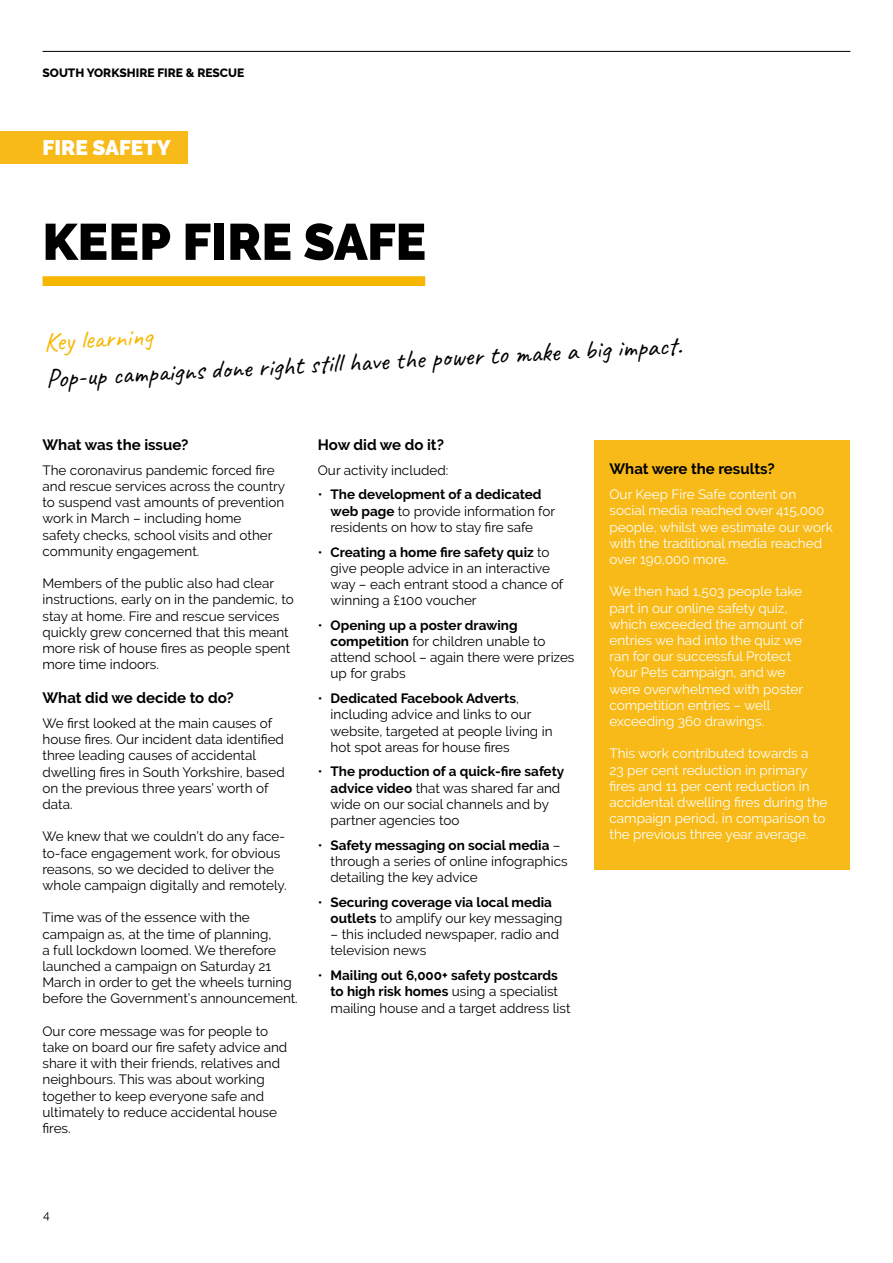
<style>
.page{position:relative;width:893px;height:1263px;background:#fff}
.page>*{position:absolute;margin:0;border:0;box-sizing:border-box;transform-origin:0 0}
.t1{font:900 51px "Raleway";letter-spacing:-.005em;color:#000}
.t2{font:26.7px "Caveat";color:#000}
.t3{font:26.7px "Caveat";color:#f7b700}
.t4{font:900 21px "Raleway";color:#fff}
.t5{font:700 15px "Raleway";color:#000}
.t6{font:13.5px/16.2px "Raleway";color:#000}
.t7{font:13.5px/16.2px "Raleway";color:#fff}
.t8{font:700 13.5px/16.2px "Raleway";color:#000}
.t9{font:800 12px "Raleway";color:#000}
.t10{font:12px "Raleway";color:#000}
.s1{font-weight:700}
.s2{font-weight:400}
</style>
<div class="page">
<hr style="left:43px;top:51px;width:807px;height:1px;background:#000">
<div style="left:0;top:131px;width:187px;height:33px;background:#f7ba18"></div>
<div style="left:43px;top:276px;width:382px;height:10px;background:#f7b700"></div>
<div style="left:594px;top:440px;width:256px;height:430px;background:#f7ba18"></div>
<p class="t9" style="left:43px;top:66px;width:203px">SOUTH YORKSHIRE FIRE &amp; RESCUE</p>
<h3 class="t4" style="left:43px;top:135px;width:130px">FIRE SAFETY</h3>
<h1 class="t1" style="left:43px;top:212px;width:385px">KEEP FIRE SAFE</h1>
<h2 class="t3" style="left:43px;top:325px;width:110px;rotate:-3deg">Key learning</h2>
<h2 class="t2" style="left:45px;top:361px;width:638px;rotate:-3deg">Pop-up campaigns done right still have the power to make a big impact.</h2>
<p class="t5" style="left:43px;top:436px;width:147px">What was the issue?</p>
<p class="t6" style="left:43px;top:462px;width:244px">The coronavirus pandemic forced fire and rescue services across the country to suspend vast amounts of prevention work in March – including home<br>safety checks, school visits and other community engagement.</p>
<p class="t6" style="left:43px;top:575px;width:253px">Members of the public also had clear instructions, early on in the pandemic, to stay at home. Fire and rescue services quickly grew concerned that this meant more risk of house fires as people spent more time indoors.</p>
<p class="t5" style="left:43px;top:689px;width:193px">What did we decide to do?</p>
<p class="t6" style="left:43px;top:715px;width:244px">We first looked at the main causes of house fires. Our incident data identified three leading causes of accidental dwelling fires in South Yorkshire, based on the previous three years’ worth of data.</p>
<p class="t6" style="left:43px;top:828px;width:246px">We knew that we couldn’t do any face&shy;to-face engagement work, for obvious reasons, so we decided to deliver the whole campaign digitally and remotely.</p>
<p class="t6" style="left:43px;top:909px;width:257px">Time was of the essence with the campaign as, at the time of planning,<br>a full lockdown loomed. We therefore launched a campaign on Saturday 21<br>March in order to get the wheels turning before the Government’s announcement.</p>
<p class="t6" style="left:43px;top:1023px;width:246px">Our core message was for people to take on board our fire safety advice and share it with their friends, relatives and neighbours. This was about working together to keep everyone safe and ultimately to reduce accidental house fires.</p>
<p class="t5" style="left:318px;top:436px;width:128px">How did we do it?</p>
<p class="t6" style="left:318px;top:462px;width:132px">Our activity included:</p>
<p class="t6" style="left:331px;top:486px;width:226px;text-indent:-13px">• <span class="s1">The development of a dedicated web page</span> to provide information for residents on how to stay fire safe</p>
<p class="t6" style="left:331px;top:544px;width:234px;text-indent:-13px">• <span class="s1">Creating a home fire safety quiz</span> to give people advice in an interactive way – each entrant stood a chance of winning a £100 voucher</p>
<p class="t6" style="left:331px;top:617px;width:245px;text-indent:-13px">• <span class="s1">Opening up a poster drawing competition</span> for children unable to attend school – again there were prizes up for grabs</p>
<p class="t6" style="left:331px;top:690px;width:223px;text-indent:-13px">• <span class="s1">Dedicated Facebook Adverts</span>, including advice and links to our website, targeted at people living in hot spot areas for house fires</p>
<p class="t6" style="left:331px;top:763px;width:235px;text-indent:-13px">• <span class="s1">The production of a quick-fire safety advice video</span> that was shared far and wide on our social channels and by partner agencies too</p>
<p class="t6" style="left:331px;top:837px;width:239px;text-indent:-13px">• <span class="s1">Safety messaging on social media</span> – through a series of online infographics detailing the key advice</p>
<p class="t8" style="left:331px;top:894px;width:233px;text-indent:-13px"><span class="s2">•</span> Securing coverage via local media outlets <span class="s2">to amplify our key messaging</span></p>
<p class="t6" style="left:331px;top:926px;width:230px">– this included newspaper, radio and television news</p>
<p class="t6" style="left:331px;top:967px;width:241px;text-indent:-13px">• <span class="s1">Mailing out 6,000+ safety postcards to high risk homes</span> using a specialist mailing house and a target address list</p>
<p class="t10" style="left:43px;top:1208px;width:8px">4</p>
<p class="t5" style="left:609px;top:461px;width:167px">What were the results?</p>
<p class="t7" style="left:609px;top:486px;width:225px">Our Keep Fire Safe content on social media reached over 415,000 people, whilst we estimate our work with the traditional media reached over 190,000 more.</p>
<p class="t7" style="left:609px;top:583px;width:195px">We then had 1,503 people take part in our online safety quiz, which exceeded the amount of entries we had into the quiz we ran for our successful Protect<br>Your Pets campaign, and we were overwhelmed with poster competition entries – well exceeding 360 drawings.</p>
<p class="t7" style="left:609px;top:745px;width:219px">This work contributed towards a<br>23 per cent reduction in primary fires and 11 per cent reduction in accidental dwelling fires during the campaign period, in comparison to the previous three year average.</p>
</div>
